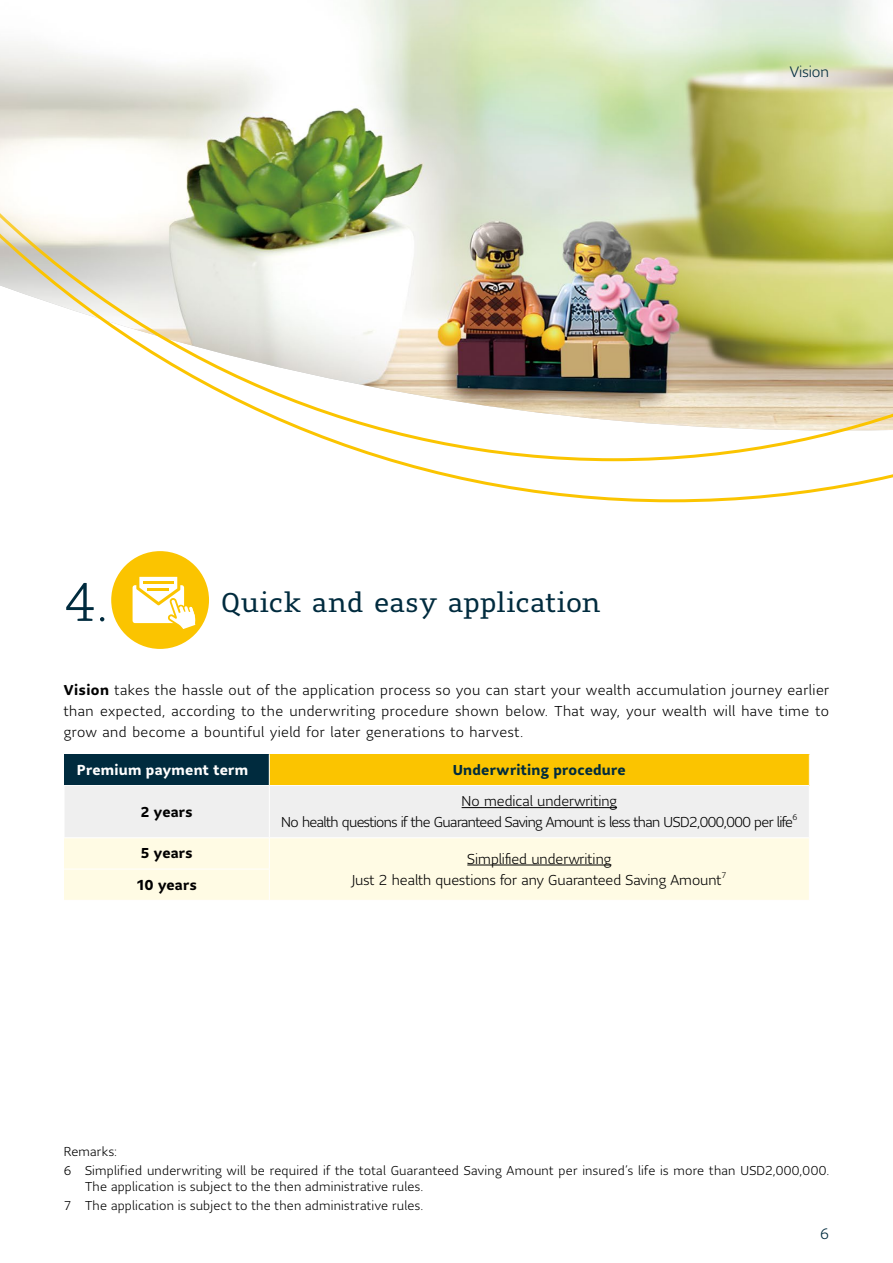
<style>
.page{position:relative;width:893px;height:1263px;background:#fff}
.page>*{position:absolute;margin:0;border:0;box-sizing:border-box;transform-origin:0 0}
.t1{font:27px "Sun Life Serif";letter-spacing:.01em;color:#002b3e}
.t2{font:300 15px "Sun Life Sans";color:#002b3e}
.t3{font:300 14.25px/21px "Sun Life Sans";color:#000;text-align:justify}
.t4{font:300 14.25px/21px "Sun Life Sans";letter-spacing:-.04em;color:#000;text-align:center}
.t5{font:700 14.25px "Sun Life Sans";letter-spacing:.015em;color:#002b3e}
.t6{font:700 14.25px "Sun Life Sans";letter-spacing:.01em;color:#000}
.t7{font:700 14.25px "Sun Life Sans";letter-spacing:.015em;color:#fff}
.t8{font:300 12.75px/18.6px "Sun Life Sans";letter-spacing:.015em;color:#000}
.t9{font:300 8.25px "Sun Life Sans";color:#000}
.s1{font-weight:300;font-size:54px}
.s2{font-weight:700}
</style>
<div class="page">
<div style="left:111px;top:551px;width:98px;height:98px;background:#fbc400;border-radius:50%"></div>
<svg style="left:133px;top:577px;width:63px;height:52px"></svg>
<div style="left:64px;top:754px;width:205px;height:31px;background:#002b3e"></div>
<div style="left:269px;top:754px;width:540px;height:31px;background:#fbc400"></div>
<div style="left:65px;top:786px;width:744px;height:51px;background:#efefef"></div>
<div style="left:64px;top:838px;width:745px;height:62px;background:#fffbe4"></div>
<hr style="left:269px;top:754px;width:1px;height:31px;background:#fff">
<hr style="left:269px;top:869px;width:1px;height:31px;background:#fff">
<hr style="left:269px;top:838px;width:1px;height:31px;background:#fff">
<hr style="left:64px;top:869px;width:206px;height:1px;background:#fff">
<hr style="left:269px;top:786px;width:1px;height:51px;background:#fff">
<hr style="left:462px;top:807px;width:155px;height:1px;background:#000">
<hr style="left:467px;top:865px;width:144px;height:1px;background:#000">
<svg style="left:389px;top:461px;width:504px;height:41px"></svg>
<img style="left:0;top:50px;width:893px;height:411px">
<p class="t2" style="left:790px;top:62px;width:41px">Vision</p>
<h1 class="t1" style="left:64px;top:584px;width:538px"><span class="s1">4.</span> Quick and easy application</h1>
<p class="t3" style="left:64px;top:679px;width:767px"><span class="s2">Vision</span> takes the hassle out of the application process so you can start your wealth accumulation journey earlier than expected, according to the underwriting procedure shown below. That way, your wealth will have time to grow and become a bountiful yield for later generations to harvest.</p>
<p class="t7" style="left:77px;top:760px;width:173px">Premium payment term</p>
<p class="t5" style="left:453px;top:760px;width:175px">Underwriting procedure</p>
<p class="t6" style="left:141px;top:802px;width:53px">2 years</p>
<p class="t4" style="left:281px;top:790px;width:513px">No medical underwriting<br>No health questions if the Guaranteed Saving Amount is less than USD2,000,000 per life</p>
<p class="t9" style="left:792px;top:812px;width:6px">6</p>
<p class="t6" style="left:141px;top:844px;width:53px">5 years</p>
<p class="t3" style="left:352px;top:848px;width:371px;text-align:center">Simplified underwriting<br>Just 2 health questions for any Guaranteed Saving Amount</p>
<p class="t9" style="left:722px;top:869px;width:6px">7</p>
<p class="t6" style="left:137px;top:875px;width:62px">10 years</p>
<p class="t8" style="left:64px;top:1142px;width:767px">Remarks:<br>6 Simplified underwriting will be required if the total Guaranteed Saving Amount per insured’s life is more than USD2,000,000.</p>
<p class="t8" style="left:64px;top:1177px;width:361px;text-align:right">The application is subject to the then administrative rules.<br>7 The application is subject to the then administrative rules.</p>
<p class="t2" style="left:820px;top:1224px;width:10px">6</p>
</div>
